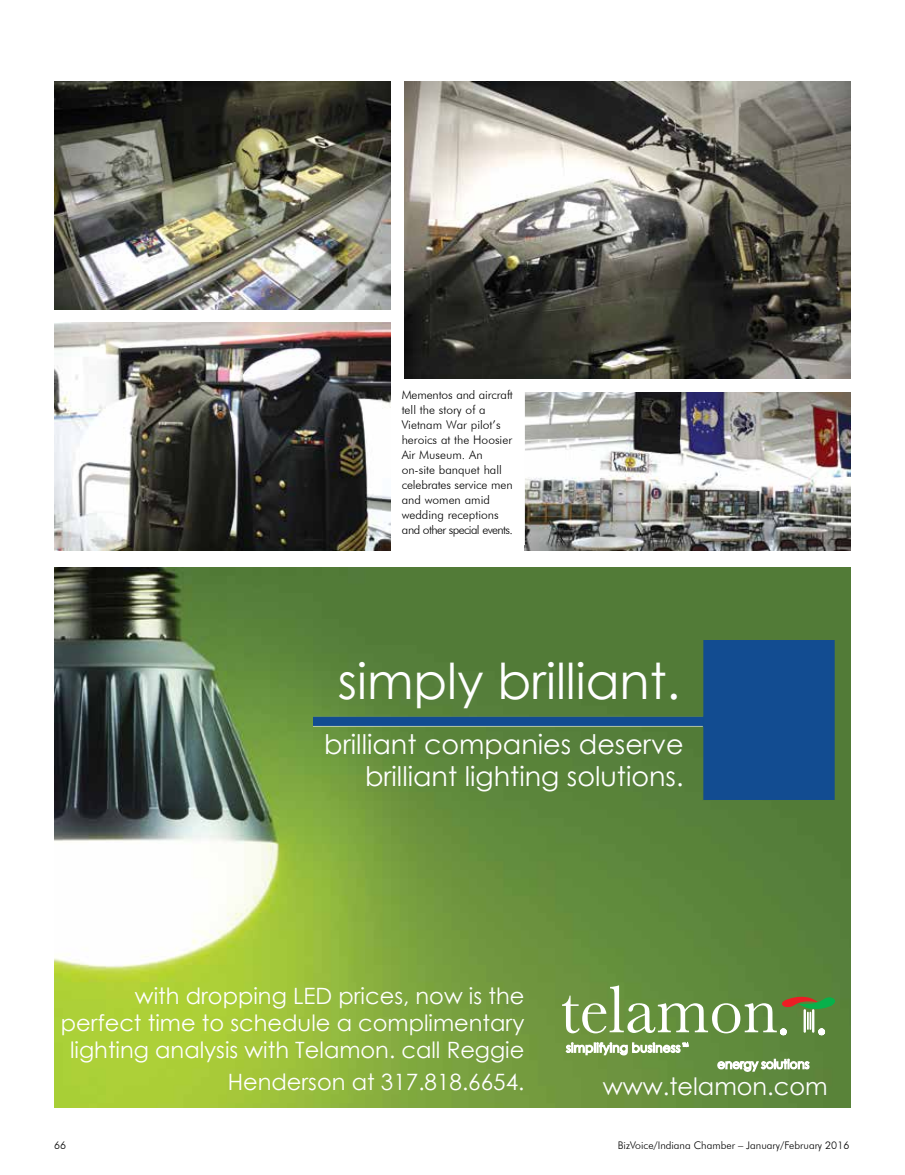
<style>
.page{position:relative;width:905px;height:1175px;background:#fff}
.page>*{position:absolute;margin:0;border:0;box-sizing:border-box;transform-origin:0 0}
.t1{font:49.5px "Century Gothic";color:#fff}
.t2{font:27px/32.4px "Century Gothic";color:#fff;text-align:right}
.t3{font:24px "Century Gothic";color:#fff}
.t4{font:22.5px/27px "Century Gothic";color:#fff;text-align:right}
.t5{font:300 12px/15px "Futura BT";color:#000}
.t6{font:300 10.5px "Futura BT";color:#000}
</style>
<div class="page">
<img style="left:54px;top:567px;width:796px;height:540px">
<img style="left:314px;top:640px;width:520px;height:159px">
<svg style="left:562px;top:985px;width:273px;height:93px;background:#789b57"></svg>
<img style="left:54px;top:81px;width:337px;height:228px">
<img style="left:524px;top:392px;width:326px;height:158px">
<img style="left:54px;top:323px;width:337px;height:227px">
<img style="left:404px;top:81px;width:446px;height:298px">
<p class="t5" style="left:401px;top:387px;width:113px">Mementos and aircraft tell the story of a<br>Vietnam War pilot’s heroics at the Hoosier<br>Air Museum. An on-site banquet hall celebrates service men and women amid wedding receptions and other special events.</p>
<h1 class="t1" style="left:338px;top:647px;width:344px">simply brilliant.</h1>
<h2 class="t2" style="left:324px;top:727px;width:361px">brilliant companies deserve brilliant lighting solutions.</h2>
<h3 class="t4" style="left:61px;top:981px;width:465px">with dropping LED prices, now is the perfect time to schedule a complimentary lighting analysis with Telamon. call Reggie</h3>
<h3 class="t4" style="left:228px;top:1068px;width:298px">Henderson at 317.818.6654.</h3>
<h3 class="t3" style="left:603px;top:1069px;width:226px">www.telamon.com</h3>
<p class="t6" style="left:54px;top:1139px;width:14px">66</p>
<p class="t6" style="left:618px;top:1139px;width:233px">BizVoice/Indiana Chamber – January/February 2016</p>
</div>
